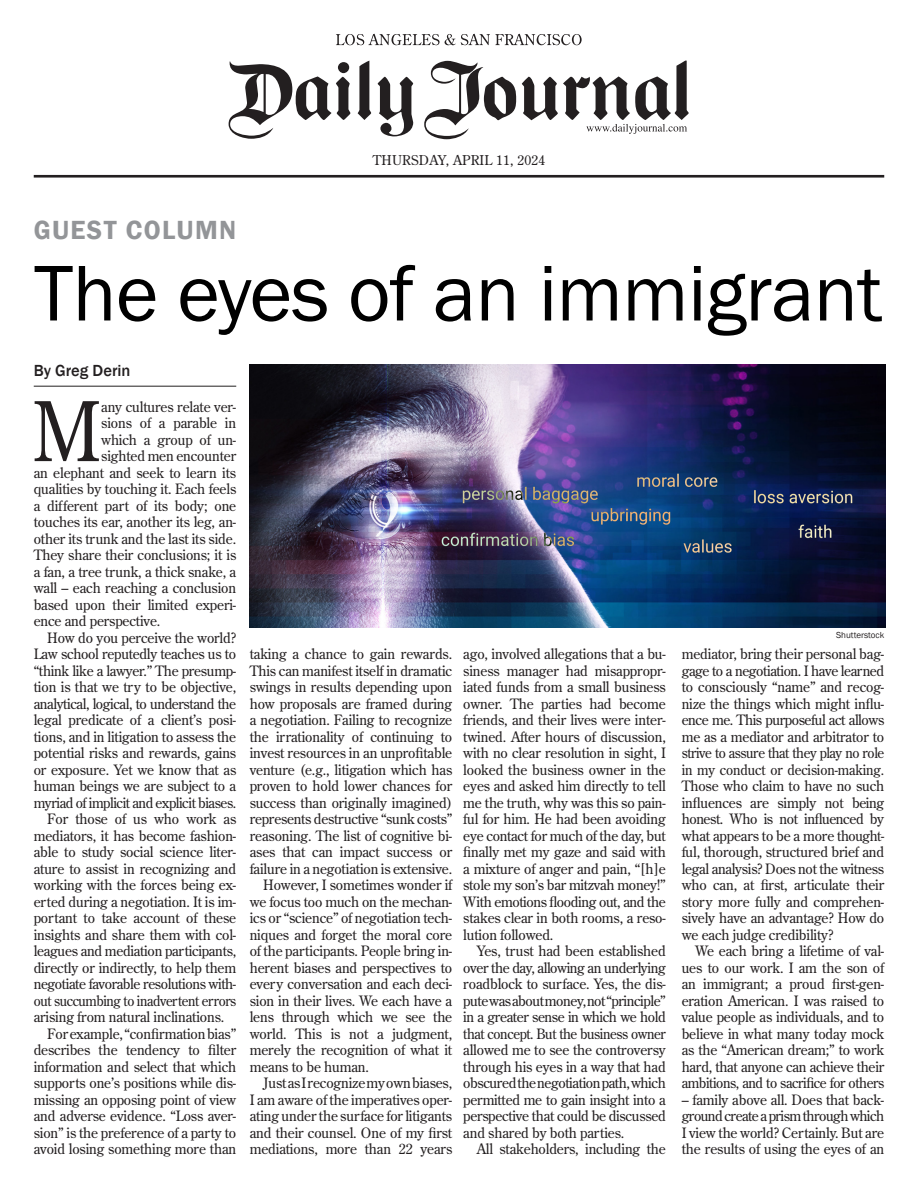
<style>
.page{position:relative;width:918px;height:1188px;background:#fff}
.page>*{position:absolute;margin:0;border:0;box-sizing:border-box;transform-origin:0 0}
.t1{font:81.9px "Century Old Style Std";color:#231f20;scale:.9 1}
.t2{font:81.75px "Franklin Gothic";letter-spacing:-.01em;color:#000}
.t3{font:600 27px "Franklin Gothic";letter-spacing:.05em;color:#939598}
.t4{font:500 16.5px "Franklin Gothic";color:#231f20}
.t5{font:14.25px/16.5px "Century Old Style Std";letter-spacing:-.01em;color:#231f20;text-align:justify}
.t6{font:13.5px "Century Old Style Std";letter-spacing:.02em;color:#231f20}
.t7{font:9px "Franklin Gothic";color:#231f20}
</style>
<div class="page">
<img style="left:250px;top:364px;width:635px;height:264px">
<hr style="left:34px;top:386px;width:202px;height:1px;background:#231f20">
<hr style="left:34px;top:175px;width:850px;height:3px;background:#231f20">
<svg style="left:336px;top:34px;width:246px;height:11px"></svg>
<svg style="left:358px;top:61px;width:13px;height:59px"></svg>
<svg style="left:229px;top:61px;width:121px;height:78px"></svg>
<svg style="left:378px;top:77px;width:35px;height:59px"></svg>
<svg style="left:424px;top:61px;width:92px;height:78px"></svg>
<svg style="left:522px;top:61px;width:167px;height:73px"></svg>
<p class="t3" style="left:34px;top:213px;width:204px">GUEST COLUMN</p>
<p class="t6" style="left:373px;top:151px;width:174px">THURSDAY, APRIL 11, 2024</p>
<p class="t2" style="left:34px;top:243px;width:850px">The eyes of an immigrant</p>
<p class="t4" style="left:34px;top:360px;width:98px">By Greg Derin</p>
<p class="t1" style="left:32px;top:379px;width:79px">M</p>
<p class="t5" style="left:101px;top:398px;width:136px">any cultures relate ver-</p>
<p class="t5" style="left:101px;top:414px;width:136px">sions of a parable in</p>
<p class="t5" style="left:101px;top:431px;width:137px">which a group of un-</p>
<p class="t5" style="left:101px;top:447px;width:136px">sighted men encounter</p>
<p class="t5" style="left:34px;top:464px;width:204px">an elephant and seek to learn its</p>
<p class="t5" style="left:34px;top:480px;width:204px">qualities by touching it. Each feels</p>
<p class="t5" style="left:34px;top:497px;width:204px">a different part of its body; one</p>
<p class="t5" style="left:34px;top:513px;width:204px">touches its ear, another its leg, an-</p>
<p class="t5" style="left:34px;top:530px;width:204px">other its trunk and the last its side.</p>
<p class="t5" style="left:34px;top:546px;width:204px">They share their conclusions; it is</p>
<p class="t5" style="left:34px;top:563px;width:204px">a fan, a tree trunk, a thick snake, a</p>
<p class="t5" style="left:34px;top:579px;width:204px">wall – each reaching a conclusion</p>
<p class="t5" style="left:34px;top:596px;width:204px">based upon their limited experi-</p>
<p class="t5" style="left:34px;top:612px;width:128px">ence and perspective.</p>
<p class="t5" style="left:34px;top:629px;width:204px;text-indent:14px">How do you perceive the world?<br>Law school reputedly teaches us to “think like a lawyer.” The presump&shy;tion is that we try to be objective, analytical, logical, to understand the legal predicate of a client’s posi&shy;tions, and in litigation to assess the potential risks and rewards, gains or exposure. Yet we know that as human beings we are subject to a myriad of implicit and explicit biases.</p>
<p class="t5" style="left:34px;top:810px;width:204px;text-indent:14px">For those of us who work as mediators, it has become fashion&shy;able to study social science liter&shy;ature to assist in recognizing and working with the forces being ex&shy;erted during a negotiation. It is im&shy;portant to take account of these insights and share them with col&shy;leagues and mediation participants, directly or indirectly, to help them negotiate favorable resolutions with&shy;out succumbing to inadvertent errors arising from natural inclinations.</p>
<p class="t5" style="left:34px;top:1025px;width:204px;text-indent:14px">For example, “confirmation bias” describes the tendency to filter information and select that which supports one’s positions while dis&shy;missing an opposing point of view and adverse evidence. “Loss aver&shy;sion” is the preference of a party to avoid losing something more than</p>
<p class="t5" style="left:250px;top:646px;width:204px">taking a chance to gain rewards.<br>This can manifest itself in dramatic swings in results depending upon how proposals are framed during a negotiation. Failing to recognize the irrationality of continuing to invest resources in an unprofitable venture (e.g., litigation which has proven to hold lower chances for success than originally imagined) represents destructive “sunk costs” reasoning. The list of cognitive bi&shy;ases that can impact success or failure in a negotiation is extensive.</p>
<p class="t5" style="left:250px;top:877px;width:204px;text-indent:14px">However, I sometimes wonder if we focus too much on the mechan&shy;ics or “science” of negotiation tech&shy;niques and forget the moral core of the participants. People bring in&shy;herent biases and perspectives to every conversation and each deci&shy;sion in their lives. We each have a lens through which we see the world. This is not a judgment, merely the recognition of what it means to be human.</p>
<p class="t5" style="left:250px;top:1075px;width:204px;text-indent:14px">Just as I recognize my own biases, I am aware of the imperatives oper&shy;ating under the surface for litigants and their counsel. One of my first mediations, more than 22 years</p>
<p class="t5" style="left:463px;top:646px;width:204px">ago, involved allegations that a bu&shy;siness manager had misappropr&shy;iated funds from a small business owner. The parties had become friends, and their lives were inter&shy;twined. After hours of discussion, with no clear resolution in sight, I looked the business owner in the eyes and asked him directly to tell me the truth, why was this so pain&shy;ful for him. He had been avoiding eye contact for much of the day, but finally met my gaze and said with a mixture of anger and pain, “[h]e stole my son’s bar mitzvah money!” With emotions flooding out, and the stakes clear in both rooms, a reso&shy;lution followed.</p>
<p class="t5" style="left:463px;top:943px;width:204px;text-indent:14px">Yes, trust had been established over the day, allowing an underlying roadblock to surface. Yes, the dis&shy;pute was about money, not “principle” in a greater sense in which we hold that concept. But the business owner allowed me to see the controversy through his eyes in a way that had obscured the negotiation path, which permitted me to gain insight into a perspective that could be discussed and shared by both parties.</p>
<p class="t5" style="left:477px;top:1141px;width:190px">All stakeholders, including the</p>
<p class="t7" style="left:836px;top:629px;width:50px">Shutterstock</p>
<p class="t5" style="left:682px;top:646px;width:204px">mediator, bring their personal bag&shy;gage to a negotiation. I have learned to consciously “name” and recog&shy;nize the things which might influ&shy;ence me. This purposeful act allows me as a mediator and arbitrator to strive to assure that they play no role in my conduct or decision-making.<br>Those who claim to have no such influences are simply not being honest. Who is not influenced by what appears to be a more thought&shy;ful, thorough, structured brief and legal analysis? Does not the witness who can, at first, articulate their story more fully and comprehen&shy;sively have an advantage? How do we each judge credibility?</p>
<p class="t5" style="left:682px;top:943px;width:204px;text-indent:14px">We each bring a lifetime of val&shy;ues to our work. I am the son of an immigrant; a proud first-gen&shy;eration American. I was raised to value people as individuals, and to believe in what many today mock as the “American dream;” to work hard, that anyone can achieve their ambitions, and to sacrifice for others</p>
<p class="t5" style="left:682px;top:1091px;width:204px">– family above all. Does that back&shy;ground create a prism through which I view the world? Certainly. But are the results of using the eyes of an</p>
</div>
